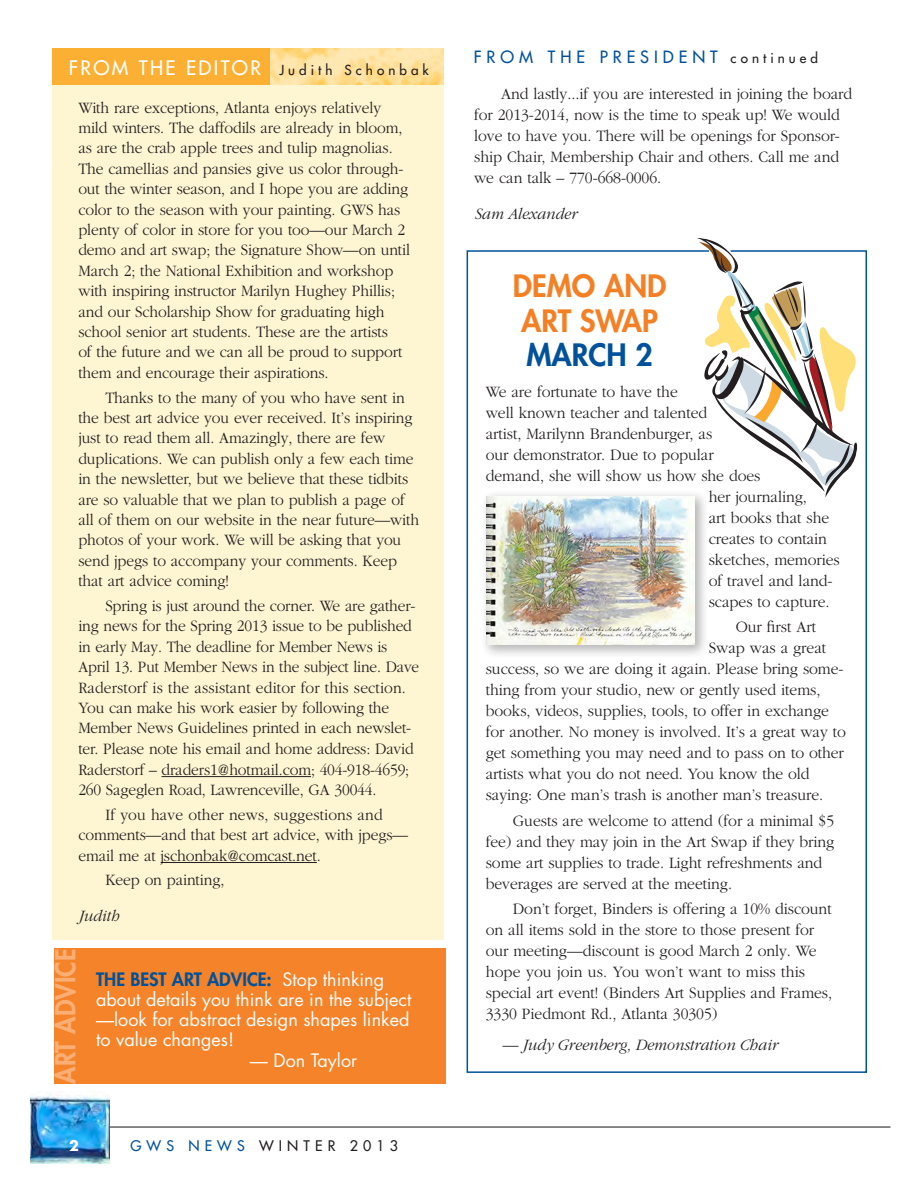
<style>
.page{position:relative;width:918px;height:1188px;background:#fff}
.page>*{position:absolute;margin:0;border:0;box-sizing:border-box;transform-origin:0 0}
.t1{font:800 30px/34.5px "Futura";color:#f48026}
.t2{font:800 27px "Futura";color:#faae74;scale:.95 1}
.t3{font:18px/20.2px "Futura";color:#fff}
.t4{font:300 16.5px/20.4px "Garamond";letter-spacing:-.005em;color:#231f20;scale:.94 1}
.t5{font:300 16.5px/21px "Garamond";letter-spacing:-.005em;color:#231f20;scale:.95 1}
.t6{font:italic 300 16.5px "Garamond";letter-spacing:-.005em;color:#231f20;scale:.95 1}
.t7{font:16.5px "Futura";letter-spacing:.3em;color:#01529a}
.t8{font:14.25px "Futura";letter-spacing:.36em;color:#231f20}
.t9{font:700 14.25px "Futura";color:#fff}
.t10{font:13.5px "Futura";letter-spacing:.3em;color:#231f20}
.s1{font-size:19.5px;color:#fff}
.s2{font-weight:800;color:#01529a}
.s3{color:#01529a}
.s4{font-size:13.5px;color:#231f20}
</style>
<div class="page">
<hr style="left:109px;top:1127px;width:781px;height:1px;background:#231f20">
<img style="left:30px;top:1095px;width:79px;height:69px">
<div style="left:52px;top:83px;width:392px;height:857px;background:#fef5d2"></div>
<hr style="left:162px;top:776px;width:149px;height:1px;background:#231f20">
<hr style="left:161px;top:862px;width:156px;height:1px;background:#231f20">
<img style="left:269px;top:48px;width:175px;height:37px">
<div style="left:52px;top:48px;width:217px;height:37px;background:#fbb033"></div>
<div style="left:480px;top:490px;width:230px;height:169px;background:#231f20;opacity:.33"></div>
<img style="left:487px;top:496px;width:207px;height:148px">
<svg style="left:692px;top:238px;width:175px;height:263px"></svg>
<div style="left:54px;top:949px;width:391px;height:135px;background:#f58329"></div>
<p class="t10" style="left:69px;top:62px;width:361px"><span class="s1">FROM THE EDITOR</span> Judith Schonbak</p>
<p class="t4" style="left:78px;top:97px;width:355px">With rare exceptions, Atlanta enjoys relatively mild winters. The daffodils are already in bloom, as are the crab apple trees and tulip magnolias.<br>The camellias and pansies give us color through&shy;out the winter season, and I hope you are adding color to the season with your painting. GWS has plenty of color in store for you too—our March 2 demo and art swap; the Signature Show—on until March 2; the National Exhibition and workshop with inspiring instructor Marilyn Hughey Phillis; and our Scholarship Show for graduating high school senior art students. These are the artists<br>of the future and we can all be proud to support them and encourage their aspirations.</p>
<p class="t4" style="left:78px;top:387px;width:364px;text-indent:27px">Thanks to the many of you who have sent in the best art advice you ever received. It’s inspiring just to read them all. Amazingly, there are few duplications. We can publish only a few each time in the newsletter, but we believe that these tidbits are so valuable that we plan to publish a page of all of them on our website in the near future—with photos of your work. We will be asking that you send jpegs to accompany your comments. Keep that art advice coming!</p>
<p class="t4" style="left:78px;top:595px;width:364px;text-indent:27px">Spring is just around the corner. We are gather&shy;ing news for the Spring 2013 issue to be published in early May. The deadline for Member News is April 13. Put Member News in the subject line. Dave Raderstorf is the assistant editor for this section.<br>You can make his work easier by following the Member News Guidelines printed in each newslet&shy;ter. Please note his email and home address: David Raderstorf – draders1@hotmail.com; 404-918-4659; 260 Sageglen Road, Lawrenceville, GA 30044.</p>
<p class="t4" style="left:78px;top:805px;width:352px;text-indent:27px">If you have other news, suggestions and comments—and that best art advice, with jpegs— email me at jschonbak@comcast.net.</p>
<p class="t4" style="left:105px;top:870px;width:128px">Keep on painting,</p>
<p class="t6" style="left:78px;top:907px;width:44px">Judith</p>
<p class="t2" style="left:47px;top:1084px;width:143px;rotate:-90deg">ART ADVICE</p>
<p class="t3" style="left:96px;top:969px;width:317px"><span class="s2">THE BEST ART ADVICE:</span> Stop thinking about details you think are in the subject —look for abstract design shapes linked to value changes!</p>
<p class="t3" style="left:250px;top:1050px;width:109px">— Don Taylor</p>
<p class="t9" style="left:69px;top:1136px;width:11px">2</p>
<p class="t8" style="left:130px;top:1136px;width:269px"><span class="s3">GWS NEWS</span> WINTER 2013</p>
<p class="t7" style="left:474px;top:46px;width:346px">FROM THE PRESIDENT <span class="s4">continued</span></p>
<p class="t5" style="left:474px;top:84px;width:400px;text-indent:27px">And lastly...if you are interested in joining the board for 2013-2014, now is the time to speak up! We would love to have you. There will be openings for Sponsor&shy;ship Chair, Membership Chair and others. Call me and we can talk – 770-668-0006.</p>
<p class="t6" style="left:474px;top:205px;width:109px">Sam Alexander</p>
<p class="t1" style="left:513px;top:269px;width:155px">DEMO AND<br>ART SWAP<br><span class="s3">MARCH 2</span></p>
<p class="t5" style="left:486px;top:381px;width:204px">We are fortunate to have the</p>
<p class="t5" style="left:486px;top:402px;width:235px">well known teacher and talented</p>
<p class="t5" style="left:486px;top:423px;width:240px">artist, Marilynn Brandenburger, as</p>
<p class="t5" style="left:486px;top:444px;width:241px">our demonstrator. Due to popular</p>
<p class="t5" style="left:486px;top:465px;width:291px">demand, she will show us how she does</p>
<p class="t5" style="left:709px;top:486px;width:105px">her journaling,</p>
<p class="t5" style="left:709px;top:507px;width:128px">art books that she</p>
<p class="t5" style="left:709px;top:528px;width:126px">creates to contain</p>
<p class="t5" style="left:709px;top:549px;width:140px">sketches, memories</p>
<p class="t5" style="left:709px;top:570px;width:132px">of travel and land-</p>
<p class="t5" style="left:709px;top:591px;width:129px">scapes to capture.</p>
<p class="t5" style="left:736px;top:617px;width:86px">Our first Art</p>
<p class="t5" style="left:709px;top:638px;width:125px">Swap was a great</p>
<p class="t5" style="left:486px;top:659px;width:378px">success, so we are doing it again. Please bring some-</p>
<p class="t5" style="left:486px;top:680px;width:354px">thing from your studio, new or gently used items,</p>
<p class="t5" style="left:486px;top:701px;width:363px">books, videos, supplies, tools, to offer in exchange</p>
<p class="t5" style="left:486px;top:722px;width:381px">for another. No money is involved. It’s a great way to</p>
<p class="t5" style="left:486px;top:743px;width:379px">get something you may need and to pass on to other</p>
<p class="t5" style="left:486px;top:764px;width:343px">artists what you do not need. You know the old</p>
<p class="t5" style="left:486px;top:785px;width:357px">saying: One man’s trash is another man’s treasure.</p>
<p class="t5" style="left:486px;top:810px;width:369px;text-indent:27px">Guests are welcome to attend (for a minimal $5 fee) and they may join in the Art Swap if they bring some art supplies to trade. Light refreshments and beverages are served at the meeting.</p>
<p class="t5" style="left:486px;top:898px;width:366px;text-indent:27px">Don’t forget, Binders is offering a 10% discount on all items sold in the store to those present for our meeting—discount is good March 2 only. We hope you join us. You won’t want to miss this special art event! (Binders Art Supplies and Frames, 3330 Piedmont Rd., Atlanta 30305)</p>
<p class="t6" style="left:503px;top:1036px;width:290px">— Judy Greenberg, Demonstration Chair</p>
</div>
